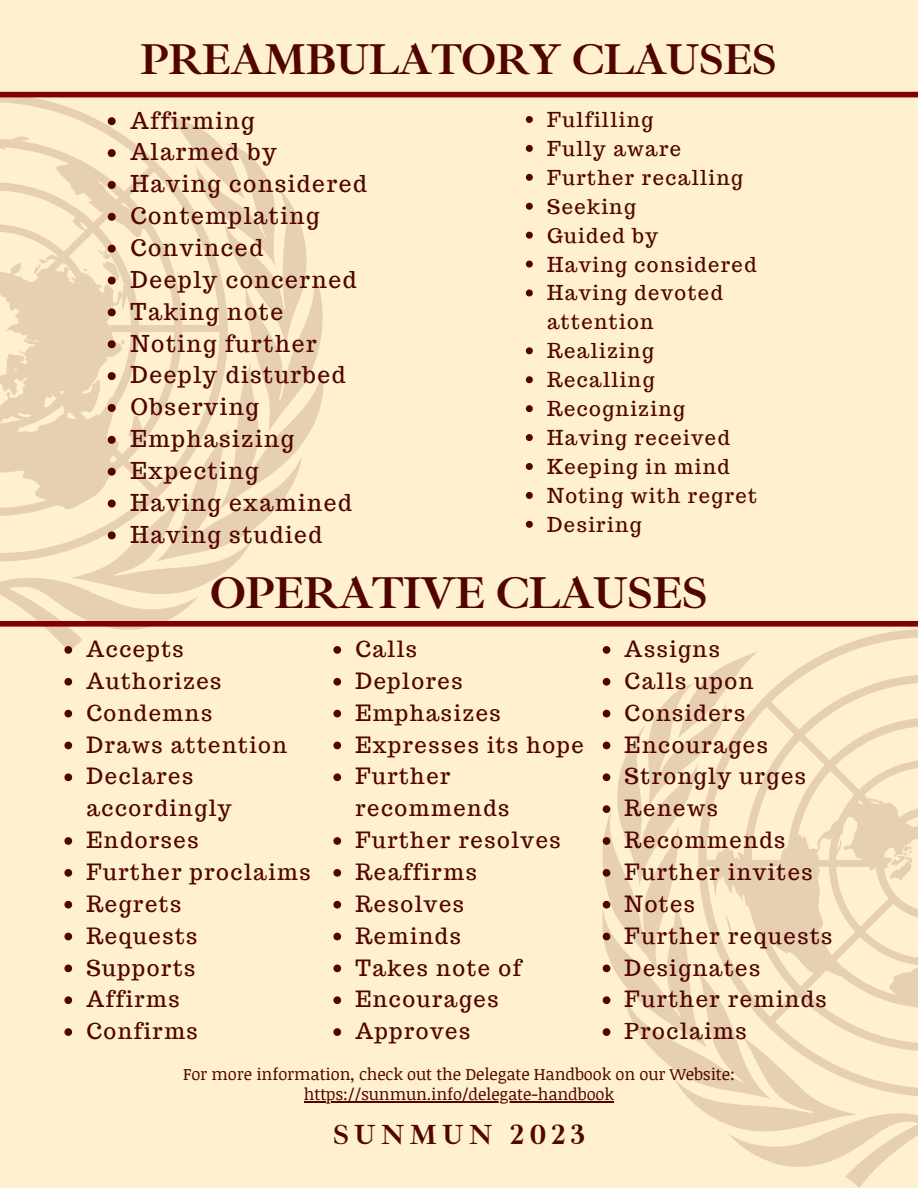
<style>
.page{position:relative;width:918px;height:1188px;background:#fff1cf}
.page>*{position:absolute;margin:0;border:0;box-sizing:border-box;transform-origin:0 0}
.t1{font:700 45.75px "Ibarra Real Nova";letter-spacing:-.03em;color:#510400}
.t2{font:700 44.25px "Ibarra Real Nova";letter-spacing:-.03em;color:#510400}
.t3{font:700 28.5px "Ibarra Real Nova";letter-spacing:.17em;color:#510400}
.t4{font:22.8px "Trocchi";letter-spacing:.07em;color:#510400}
.t5{font:21.9px/31.8px "Trocchi";letter-spacing:.07em;color:#510400}
.t6{font:20.1px/29px "Trocchi";letter-spacing:.07em;color:#510400}
.t7{font:16.5px/20.2px "Noticia Text";letter-spacing:-.005em;color:#510400;text-align:center}
</style>
<div class="page">
<svg style="left:0;top:97px;width:261px;height:16px"></svg>
<div style="left:0;top:92px;width:918px;height:5px;background:#810101"></div>
<div style="left:0;top:621px;width:918px;height:6px;background:#810101"></div>
<svg style="left:526px;top:116px;width:7px;height:7px"></svg>
<svg style="left:526px;top:145px;width:7px;height:7px"></svg>
<svg style="left:526px;top:174px;width:7px;height:7px"></svg>
<svg style="left:526px;top:203px;width:7px;height:7px"></svg>
<svg style="left:526px;top:232px;width:7px;height:7px"></svg>
<svg style="left:526px;top:261px;width:7px;height:7px"></svg>
<svg style="left:526px;top:289px;width:7px;height:7px"></svg>
<svg style="left:526px;top:347px;width:7px;height:7px"></svg>
<svg style="left:526px;top:376px;width:7px;height:7px"></svg>
<svg style="left:526px;top:405px;width:7px;height:7px"></svg>
<svg style="left:526px;top:434px;width:7px;height:7px"></svg>
<svg style="left:526px;top:463px;width:7px;height:7px"></svg>
<svg style="left:526px;top:492px;width:7px;height:7px"></svg>
<svg style="left:526px;top:521px;width:7px;height:7px"></svg>
<svg style="left:0;top:113px;width:324px;height:541px"></svg>
<svg style="left:64px;top:678px;width:8px;height:8px"></svg>
<svg style="left:64px;top:710px;width:8px;height:7px"></svg>
<svg style="left:64px;top:742px;width:8px;height:7px"></svg>
<svg style="left:64px;top:773px;width:8px;height:8px"></svg>
<svg style="left:64px;top:837px;width:8px;height:8px"></svg>
<svg style="left:64px;top:869px;width:8px;height:8px"></svg>
<svg style="left:64px;top:901px;width:8px;height:8px"></svg>
<svg style="left:64px;top:933px;width:8px;height:7px"></svg>
<svg style="left:64px;top:965px;width:8px;height:7px"></svg>
<svg style="left:64px;top:996px;width:8px;height:8px"></svg>
<svg style="left:64px;top:1028px;width:8px;height:8px"></svg>
<svg style="left:333px;top:646px;width:8px;height:8px"></svg>
<svg style="left:333px;top:678px;width:8px;height:8px"></svg>
<svg style="left:333px;top:710px;width:8px;height:7px"></svg>
<svg style="left:333px;top:742px;width:8px;height:7px"></svg>
<svg style="left:333px;top:773px;width:8px;height:8px"></svg>
<svg style="left:333px;top:837px;width:8px;height:8px"></svg>
<svg style="left:333px;top:869px;width:8px;height:8px"></svg>
<svg style="left:333px;top:901px;width:8px;height:8px"></svg>
<svg style="left:333px;top:933px;width:8px;height:7px"></svg>
<svg style="left:333px;top:965px;width:8px;height:7px"></svg>
<svg style="left:333px;top:996px;width:8px;height:8px"></svg>
<svg style="left:333px;top:1028px;width:8px;height:8px"></svg>
<svg style="left:602px;top:646px;width:316px;height:541px"></svg>
<svg style="left:665px;top:629px;width:253px;height:501px"></svg>
<svg style="left:712px;top:671px;width:206px;height:422px"></svg>
<hr style="left:304px;top:1101px;width:310px;height:1px;background:#510400">
<p class="t2" style="left:140px;top:32px;width:639px">PREAMBULATORY CLAUSES</p>
<p class="t4" style="left:130px;top:105px;width:125px">Affirming</p>
<p class="t4" style="left:130px;top:137px;width:148px">Alarmed by</p>
<p class="t4" style="left:130px;top:169px;width:238px">Having considered</p>
<p class="t4" style="left:130px;top:201px;width:190px">Contemplating</p>
<p class="t4" style="left:130px;top:233px;width:134px">Convinced</p>
<p class="t4" style="left:130px;top:265px;width:228px">Deeply concerned</p>
<p class="t4" style="left:130px;top:297px;width:154px">Taking note</p>
<p class="t4" style="left:130px;top:328px;width:188px">Noting further</p>
<p class="t4" style="left:130px;top:360px;width:217px">Deeply disturbed</p>
<p class="t4" style="left:130px;top:392px;width:130px">Observing</p>
<p class="t4" style="left:130px;top:424px;width:165px">Emphasizing</p>
<p class="t4" style="left:130px;top:456px;width:130px">Expecting</p>
<p class="t4" style="left:130px;top:488px;width:223px">Having examined</p>
<p class="t4" style="left:130px;top:520px;width:193px">Having studied</p>
<p class="t6" style="left:547px;top:105px;width:108px">Fulfilling</p>
<p class="t6" style="left:547px;top:134px;width:136px">Fully aware</p>
<p class="t6" style="left:547px;top:163px;width:197px">Further recalling</p>
<p class="t6" style="left:547px;top:192px;width:90px">Seeking</p>
<p class="t6" style="left:547px;top:221px;width:112px">Guided by</p>
<p class="t6" style="left:547px;top:250px;width:211px">Having considered</p>
<p class="t6" style="left:547px;top:279px;width:177px">Having devoted attention</p>
<p class="t6" style="left:547px;top:336px;width:108px">Realizing</p>
<p class="t6" style="left:547px;top:365px;width:109px">Recalling</p>
<p class="t6" style="left:547px;top:394px;width:139px">Recognizing</p>
<p class="t6" style="left:547px;top:423px;width:184px">Having received</p>
<p class="t6" style="left:547px;top:452px;width:184px">Keeping in mind</p>
<p class="t6" style="left:547px;top:481px;width:211px">Noting with regret</p>
<p class="t6" style="left:547px;top:510px;width:96px">Desiring</p>
<p class="t1" style="left:210px;top:565px;width:500px">OPERATIVE CLAUSES</p>
<p class="t5" style="left:625px;top:633px;width:97px">Assigns</p>
<p class="t5" style="left:625px;top:665px;width:130px">Calls upon</p>
<p class="t5" style="left:625px;top:697px;width:122px">Considers</p>
<p class="t5" style="left:625px;top:729px;width:145px">Encourages</p>
<p class="t5" style="left:625px;top:760px;width:183px">Strongly urges</p>
<p class="t5" style="left:625px;top:792px;width:95px">Renews</p>
<p class="t5" style="left:625px;top:824px;width:162px">Recommends</p>
<p class="t5" style="left:625px;top:856px;width:190px">Further invites</p>
<p class="t5" style="left:625px;top:888px;width:72px">Notes</p>
<p class="t5" style="left:625px;top:920px;width:209px">Further requests</p>
<p class="t5" style="left:625px;top:952px;width:137px">Designates</p>
<p class="t5" style="left:625px;top:983px;width:204px">Further reminds</p>
<p class="t5" style="left:625px;top:1015px;width:123px">Proclaims</p>
<p class="t7" style="left:183px;top:1063px;width:553px">For more information, check out the Delegate Handbook on our Website: https://sunmun.info/delegate-handbook</p>
<p class="t5" style="left:355px;top:633px;width:63px">Calls</p>
<p class="t5" style="left:355px;top:665px;width:109px">Deplores</p>
<p class="t5" style="left:355px;top:697px;width:147px">Emphasizes</p>
<p class="t5" style="left:355px;top:729px;width:230px">Expresses its hope</p>
<p class="t5" style="left:355px;top:760px;width:156px">Further recommends</p>
<p class="t5" style="left:355px;top:824px;width:207px">Further resolves</p>
<p class="t5" style="left:355px;top:856px;width:123px">Reaffirms</p>
<p class="t5" style="left:355px;top:888px;width:110px">Resolves</p>
<p class="t5" style="left:355px;top:920px;width:107px">Reminds</p>
<p class="t5" style="left:355px;top:952px;width:167px">Takes note of</p>
<p class="t5" style="left:355px;top:983px;width:145px">Encourages</p>
<p class="t5" style="left:355px;top:1015px;width:116px">Approves</p>
<p class="t5" style="left:86px;top:633px;width:99px">Accepts</p>
<p class="t5" style="left:86px;top:665px;width:137px">Authorizes</p>
<p class="t5" style="left:86px;top:697px;width:127px">Condemns</p>
<p class="t5" style="left:86px;top:729px;width:202px">Draws attention</p>
<p class="t5" style="left:86px;top:760px;width:147px">Declares accordingly</p>
<p class="t5" style="left:86px;top:824px;width:114px">Endorses</p>
<p class="t5" style="left:86px;top:856px;width:226px">Further proclaims</p>
<p class="t5" style="left:86px;top:888px;width:96px">Regrets</p>
<p class="t5" style="left:86px;top:920px;width:113px">Requests</p>
<p class="t5" style="left:86px;top:952px;width:110px">Supports</p>
<p class="t5" style="left:86px;top:983px;width:95px">Affirms</p>
<p class="t5" style="left:86px;top:1015px;width:113px">Confirms</p>
<p class="t3" style="left:333px;top:1117px;width:254px">SUNMUN 2023</p>
</div>
